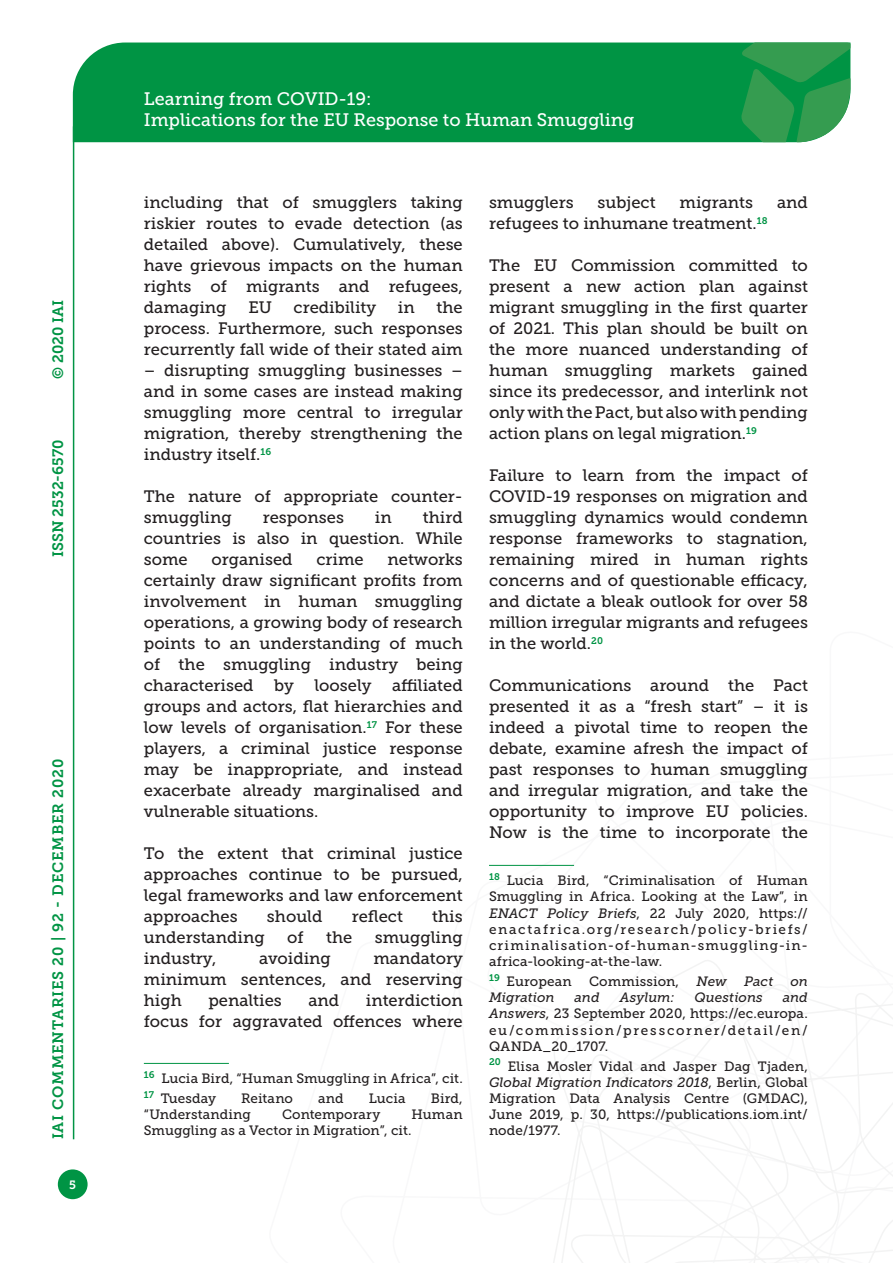
<style>
.page{position:relative;width:893px;height:1263px;background:#fff}
.page>*{position:absolute;margin:0;border:0;box-sizing:border-box;transform-origin:0 0}
.t1{font:18px/21.6px "Museo Slab 500";color:#fff}
.Testo{font:16.5px/21px "Museo Slab 500";color:#231f20;text-align:justify}
.t2{font:15px "Museo Slab 700";letter-spacing:.05em;color:#009444}
.t3{font:15px "Museo Slab 700";color:#009444}
.Nota{font:13.5px/16.2px "Museo Slab 500";letter-spacing:.01em;color:#231f20;text-align:justify}
.Nota-2{font:italic 13.5px "Museo Slab 500";color:#231f20}
.t4{font:12px "Museo Slab 700";color:#fff}
.s1{font-style:italic}
</style>
<div class="page">
<svg style="left:553px;top:960px;width:340px;height:303px"></svg>
<div style="left:73px;top:43px;width:668px;height:99px;background:#009444"></div>
<svg style="left:741px;top:43px;width:109px;height:99px;background:#319e55"></svg>
<div style="left:58px;top:1169px;width:30px;height:30px;background:#009444;border-radius:50%"></div>
<hr style="left:73px;top:126px;width:1px;height:1013px;background:#009444">
<hr style="left:489px;top:865px;width:85px;height:1px;background:#009444">
<hr style="left:144px;top:1063px;width:85px;height:1px;background:#009444">
<p class="t2" style="left:50px;top:379px;width:80px;rotate:-90deg">© 2020 IAI</p>
<p class="t3" style="left:50px;top:557px;width:119px;rotate:-90deg">ISSN 2532-6570</p>
<p class="t2" style="left:50px;top:1139px;width:382px;rotate:-90deg">IAI COMMENTARIES 20 | 92 - DECEMBER 2020</p>
<p class="t4" style="left:69px;top:1178px;width:8px">5</p>
<p class="t1" style="left:144px;top:88px;width:492px">Learning from COVID-19:<br>Implications for the EU Response to Human Smuggling</p>
<p class="Testo" style="left:144px;top:192px;width:320px">including that of smugglers taking riskier routes to evade detection (as detailed above). Cumulatively, these have grievous impacts on the human rights of migrants and refugees, damaging</p>
<p class="Testo" style="left:144px;top:297px;width:320px;text-indent:293px">the process. Furthermore, such responses recurrently fall wide of their stated aim</p>
<p class="Testo" style="left:144px;top:360px;width:320px">– disrupting smuggling businesses – and in some cases are instead making smuggling more central to irregular migration, thereby strengthening the industry itself.<sup>16</sup></p>
<p class="Testo" style="left:144px;top:486px;width:320px">The nature of appropriate counter&shy;smuggling</p>
<p class="Testo" style="left:248px;top:297px;width:25px">EU</p>
<p class="Testo" style="left:294px;top:297px;width:84px">credibility</p>
<p class="Testo" style="left:398px;top:297px;width:18px">in</p>
<p class="Testo" style="left:144px;top:507px;width:320px;text-indent:279px">third countries is also in question. While some</p>
<p class="Testo" style="left:263px;top:507px;width:83px">responses</p>
<p class="Testo" style="left:375px;top:507px;width:18px">in</p>
<p class="Testo" style="left:144px;top:549px;width:320px;text-indent:244px">networks certainly draw significant profits from involvement in human smuggling operations, a growing body of research points to an understanding of much of the smuggling industry being characterised by loosely affiliated groups and actors, flat hierarchies and low levels of organisation.<sup>17</sup> For these players, a criminal justice response may be inappropriate, and instead exacerbate already marginalised and vulnerable situations.</p>
<p class="Testo" style="left:144px;top:843px;width:320px">To the extent that criminal justice approaches continue to be pursued, legal frameworks and law enforcement approaches</p>
<p class="Testo" style="left:211px;top:549px;width:83px">organised</p>
<p class="Testo" style="left:316px;top:549px;width:49px">crime</p>
<p class="Testo" style="left:267px;top:906px;width:57px">should</p>
<p class="Testo" style="left:352px;top:906px;width:53px">reflect</p>
<p class="Testo" style="left:432px;top:906px;width:32px">this</p>
<p class="Testo" style="left:144px;top:927px;width:122px">understanding</p>
<p class="Testo" style="left:287px;top:927px;width:18px">of</p>
<p class="Testo" style="left:326px;top:927px;width:28px">the</p>
<p class="Testo" style="left:375px;top:927px;width:89px">smuggling</p>
<p class="Testo" style="left:144px;top:948px;width:74px">industry,</p>
<p class="Testo" style="left:259px;top:948px;width:73px">avoiding</p>
<p class="Testo" style="left:144px;top:948px;width:320px;text-indent:230px">mandatory minimum sentences, and reserving high</p>
<p class="Testo" style="left:144px;top:990px;width:320px;text-align:right">interdiction<br>focus for aggravated offences where</p>
<p class="Testo" style="left:208px;top:990px;width:75px">penalties</p>
<p class="Testo" style="left:308px;top:990px;width:32px">and</p>
<p class="Nota" style="left:144px;top:1070px;width:320px"><sup>16</sup> Lucia Bird, “Human Smuggling in Africa”, cit.</p>
<p class="Nota" style="left:144px;top:1090px;width:74px"><sup>17</sup> Tuesday</p>
<p class="Nota" style="left:241px;top:1090px;width:53px">Reitano</p>
<p class="Nota" style="left:318px;top:1090px;width:27px">and</p>
<p class="Nota" style="left:369px;top:1090px;width:38px">Lucia</p>
<p class="Nota" style="left:431px;top:1090px;width:33px">Bird,</p>
<p class="Nota" style="left:144px;top:1106px;width:109px">“Understanding</p>
<p class="Nota" style="left:282px;top:1106px;width:100px">Contemporary</p>
<p class="Nota" style="left:144px;top:1106px;width:320px;text-indent:268px">Human<br>Smuggling as a Vector in Migration”, cit.</p>
<p class="Testo" style="left:489px;top:192px;width:86px">smugglers</p>
<p class="Testo" style="left:598px;top:192px;width:59px">subject</p>
<p class="Testo" style="left:679px;top:192px;width:75px">migrants</p>
<p class="Testo" style="left:777px;top:192px;width:32px">and</p>
<p class="Testo" style="left:489px;top:213px;width:280px">refugees to inhumane treatment.<sup>18</sup></p>
<p class="Testo" style="left:489px;top:255px;width:320px">The EU Commission committed to present a new action plan against migrant smuggling in the first quarter of 2021. This plan should be built on the more nuanced understanding of human smuggling markets gained since its predecessor, and interlink not only with the Pact, but also with pending action plans on legal migration.<sup>19</sup></p>
<p class="Testo" style="left:489px;top:465px;width:320px">Failure to learn from the impact of COVID-19 responses on migration and smuggling dynamics would condemn response frameworks to stagnation, remaining mired in human rights concerns and of questionable efficacy, and dictate a bleak outlook for over 58 million irregular migrants and refugees in the world.<sup>20</sup></p>
<p class="Testo" style="left:489px;top:675px;width:320px">Communications around the Pact presented it as a “fresh start” – it is indeed a pivotal time to reopen the debate, examine afresh the impact of past responses to human smuggling and irregular migration, and take the opportunity to improve EU policies.<br>Now is the time to incorporate the</p>
<p class="Nota" style="left:489px;top:872px;width:320px"><sup>18</sup> Lucia Bird, “Criminalisation of Human Smuggling in Africa. Looking at the Law”, in <span class="s1">ENACT Policy Briefs</span>, 22 July 2020, https:// enactafrica.org/research/policy-briefs/ criminalisation-of-human-smuggling-in&shy;africa-looking-at-the-law.</p>
<p class="Nota" style="left:489px;top:973px;width:84px"><sup>19</sup> European</p>
<p class="Nota" style="left:589px;top:973px;width:92px">Commission,</p>
<p class="Nota-2" style="left:696px;top:974px;width:32px">New</p>
<p class="Nota-2" style="left:744px;top:974px;width:30px">Pact</p>
<p class="Nota-2" style="left:790px;top:974px;width:19px">on</p>
<p class="Nota-2" style="left:489px;top:990px;width:67px">Migration</p>
<p class="Nota-2" style="left:575px;top:990px;width:27px">and</p>
<p class="Nota-2" style="left:620px;top:990px;width:56px">Asylum:</p>
<p class="Nota-2" style="left:695px;top:990px;width:70px">Questions</p>
<p class="Nota" style="left:489px;top:989px;width:320px;text-indent:294px"><span class="s1">and Answers</span>, 23 September 2020, https://ec.europa. eu/commission/presscorner/detail/en/ QANDA_20_1707.</p>
<p class="Nota" style="left:489px;top:1058px;width:320px"><sup>20</sup> Elisa Mosler Vidal and Jasper Dag Tjaden, <span class="s1">Global Migration Indicators 2018</span>, Berlin, Global Migration Data Analysis Centre (GMDAC), June 2019, p. 30, https://publications.iom.int/ node/1977.</p>
</div>
